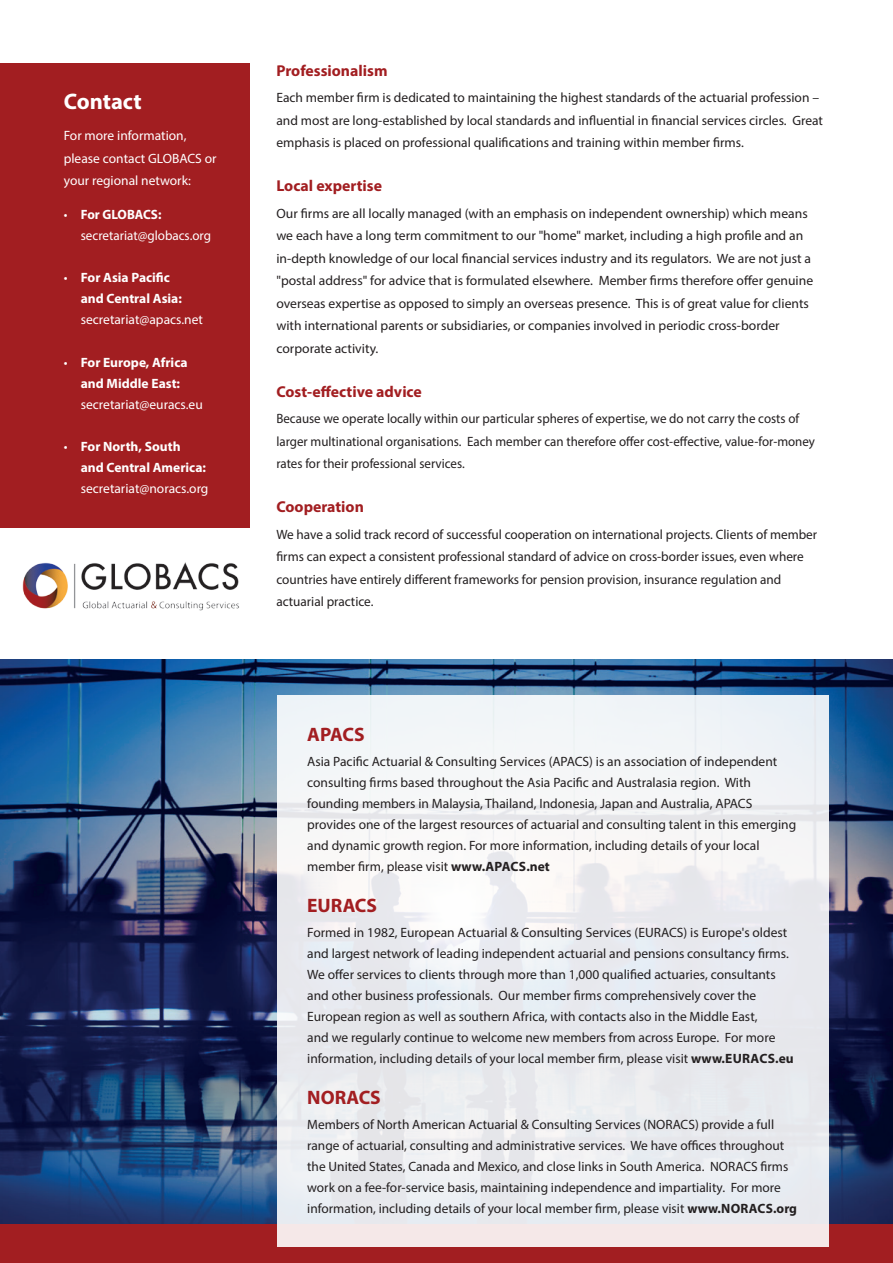
<style>
.page{position:relative;width:893px;height:1263px;background:#fff}
.page>*{position:absolute;margin:0;border:0;box-sizing:border-box;transform-origin:0 0}
.t1{font:700 22.5px "Myriad Pro";color:#fff}
.t2{font:700 19.5px "Myriad Pro";color:#a21e21}
.t3{font:700 15.75px "Myriad Pro";color:#a21e21}
.t4{font:13.5px/21px "Myriad Pro";color:#231f20}
.t5{font:13.5px/22.5px "Myriad Pro";color:#231f20;scale:.96 1}
.t6{font:13.5px/22.5px "Myriad Pro";color:#fff}
.t7{font:700 13.5px/21px "Myriad Pro";color:#fff}
.s1{font-weight:700}
.s2{font-weight:400}
</style>
<div class="page">
<div style="left:0;top:64px;width:250px;height:464px;background:#a21e21"></div>
<img style="left:0;top:659px;width:893px;height:566px">
<div style="left:0;top:1225px;width:893px;height:38px;background:#a21e21"></div>
<div style="left:277px;top:695px;width:552px;height:552px;background:linear-gradient(to right,#eff0f2,#ebecf0)"></div>
<img style="left:22px;top:562px;width:217px;height:49px">
<h1 class="t1" style="left:64px;top:87px;width:79px">Contact</h1>
<p class="t6" style="left:64px;top:124px;width:154px">For more information, please contact GLOBACS or your regional network:</p>
<p class="t6" style="left:81px;top:204px;width:132px;line-height:21px;text-indent:-17px">• <span class="s1">For GLOBACS: </span>secretariat@globacs.org</p>
<p class="t7" style="left:81px;top:267px;width:103px;text-indent:-17px"><span class="s2">•</span> For Asia Pacific and Central Asia:</p>
<p class="t6" style="left:81px;top:308px;width:124px">secretariat@apacs.net</p>
<p class="t7" style="left:81px;top:351px;width:108px;text-indent:-17px"><span class="s2">•</span> For Europe, Africa and Middle East:</p>
<p class="t6" style="left:81px;top:392px;width:123px">secretariat@euracs.eu</p>
<p class="t7" style="left:81px;top:435px;width:127px;text-indent:-17px"><span class="s2">•</span> For North, South and Central America:</p>
<p class="t6" style="left:81px;top:477px;width:129px">secretariat@noracs.org</p>
<p class="t3" style="left:276px;top:60px;width:113px">Professionalism</p>
<p class="t4" style="left:276px;top:86px;width:548px;line-height:22.5px">Each member firm is dedicated to maintaining the highest standards of the actuarial profession – and most are long-established by local standards and influential in financial services circles. Great emphasis is placed on professional qualifications and training within member firms.</p>
<p class="t3" style="left:276px;top:176px;width:107px">Local expertise</p>
<p class="t4" style="left:276px;top:202px;width:538px;line-height:22.5px">Our firms are all locally managed (with an emphasis on independent ownership) which means we each have a long term commitment to our "home" market, including a high profile and an in-depth knowledge of our local financial services industry and its regulators. We are not just a "postal address" for advice that is formulated elsewhere. Member firms therefore offer genuine overseas expertise as opposed to simply an overseas presence. This is of great value for clients with international parents or subsidiaries, or companies involved in periodic cross-border corporate activity.</p>
<p class="t3" style="left:276px;top:381px;width:147px">Cost-effective advice</p>
<p class="t5" style="left:276px;top:407px;width:563px">Because we operate locally within our particular spheres of expertise, we do not carry the costs of larger multinational organisations. Each member can therefore offer cost-effective, value-for-money rates for their professional services.</p>
<p class="t3" style="left:276px;top:497px;width:89px">Cooperation</p>
<p class="t4" style="left:276px;top:523px;width:542px;line-height:22.5px">We have a solid track record of successful cooperation on international projects. Clients of member firms can expect a consistent professional standard of advice on cross-border issues, even where countries have entirely different frameworks for pension provision, insurance regulation and actuarial practice.</p>
<h2 class="t2" style="left:307px;top:722px;width:59px">APACS</h2>
<p class="t4" style="left:307px;top:751px;width:490px">Asia Pacific Actuarial &amp; Consulting Services (APACS) is an association of independent consulting firms based throughout the Asia Pacific and Australasia region. With founding members in Malaysia, Thailand, Indonesia, Japan and Australia, APACS provides one of the largest resources of actuarial and consulting talent in this emerging and dynamic growth region. For more information, including details of your local member firm, please visit <span class="s1">www.APACS.net</span></p>
<h2 class="t2" style="left:307px;top:892px;width:71px">EURACS</h2>
<p class="t4" style="left:307px;top:922px;width:488px">Formed in 1982, European Actuarial &amp; Consulting Services (EURACS) is Europe's oldest and largest network of leading independent actuarial and pensions consultancy firms.<br>We offer services to clients through more than 1,000 qualified actuaries, consultants and other business professionals. Our member firms comprehensively cover the European region as well as southern Africa, with contacts also in the Middle East,<br>and we regularly continue to welcome new members from across Europe. For more information, including details of your local member firm, please visit <span class="s1">www.EURACS.eu</span></p>
<h2 class="t2" style="left:307px;top:1084px;width:75px">NORACS</h2>
<p class="t4" style="left:307px;top:1113px;width:491px">Members of North American Actuarial &amp; Consulting Services (NORACS) provide a full range of actuarial, consulting and administrative services. We have offices throughout the United States, Canada and Mexico, and close links in South America. NORACS firms work on a fee-for-service basis, maintaining independence and impartiality. For more information, including details of your local member firm, please visit <span class="s1">www.NORACS.org</span></p>
</div>
